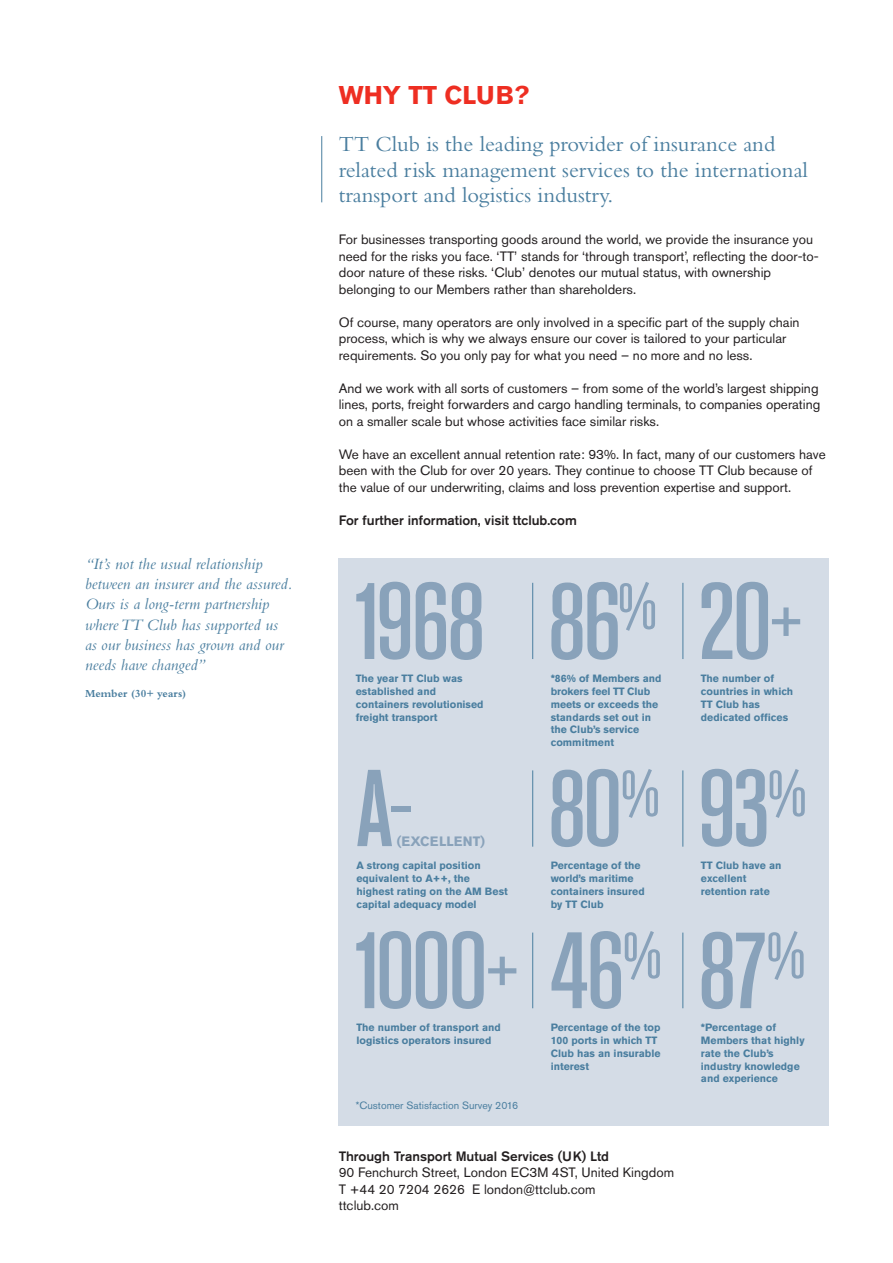
<style>
.page{position:relative;width:893px;height:1263px;background:#fff}
.page>*{position:absolute;margin:0;border:0;box-sizing:border-box;transform-origin:0 0}
.t1{font:500 108px "Akzidenz Grot Con BQ";letter-spacing:-.025em;color:#89a2ba}
.t2{font:700 25.5px "Akzidenz Grotesk BE";color:#ee2e22}
.t3{font:22.5px/25.5px "Bembo";color:#4a7e9f}
.t4{font:italic 16.5px/20.2px "Bembo";color:#4a7e9f}
.t5{font:13.5px/16.5px "Akzidenz Grotesk BE";color:#231f20}
.t6{font:500 13.5px "Akzidenz Grotesk BE";color:#231f20}
.t7{font:700 13.5px "Akzidenz Grotesk BE";color:#89a2ba}
.t8{font:700 11.25px "Bembo";color:#4a7e9f}
.t9{font:700 10.5px/12.8px "Akzidenz Grotesk BE";color:#4a7e9f}
.t10{font:10.5px "Akzidenz Grotesk BE";color:#4a7e9f}
.s1{font-size:64.8px}
</style>
<div class="page">
<div style="left:339px;top:558px;width:490px;height:567px;background:#d4dce6"></div>
<hr style="left:532px;top:583px;width:1px;height:76px;background:#4a7e9f">
<hr style="left:682px;top:583px;width:1px;height:76px;background:#4a7e9f">
<hr style="left:532px;top:770px;width:1px;height:77px;background:#4a7e9f">
<hr style="left:682px;top:770px;width:1px;height:77px;background:#4a7e9f">
<hr style="left:532px;top:932px;width:1px;height:76px;background:#4a7e9f">
<hr style="left:682px;top:932px;width:1px;height:76px;background:#4a7e9f">
<hr style="left:321px;top:136px;width:1px;height:66px;background:#4a7e9f">
<p class="t4" style="left:85px;top:555px;width:209px">“It’s not the usual relationship between an insurer and the assured.<br>Ours is a long-term partnership whereTT Club has supported us as our business has grown and our needs have changed”</p>
<p class="t8" style="left:85px;top:690px;width:103px">Member (30+ years)</p>
<h2 class="t2" style="left:339px;top:85px;width:192px">WHY TT CLUB?</h2>
<h3 class="t3" style="left:339px;top:134px;width:471px">TT Club is the leading provider of insurance and related risk management services to the international transport and logistics industry.</h3>
<p class="t5" style="left:339px;top:233px;width:482px">For businesses transporting goods around the world, we provide the insurance you need for the risks you face. ‘TT’ stands for ‘through transport’, reflecting the door-to&shy;door nature of these risks. ‘Club’ denotes our mutual status, with ownership belonging to our Members rather than shareholders.</p>
<p class="t5" style="left:339px;top:315px;width:462px">Of course, many operators are only involved in a specific part of the supply chain process, which is why we always ensure our cover is tailored to your particular requirements. So you only pay for what you need – no more and no less.</p>
<p class="t5" style="left:339px;top:381px;width:483px">And we work with all sorts of customers – from some of the world’s largest shipping lines, ports, freight forwarders and cargo handling terminals, to companies operating on a smaller scale but whose activities face similar risks.</p>
<p class="t5" style="left:339px;top:447px;width:488px">We have an excellent annual retention rate: 93%. In fact, many of our customers have been with the Club for over 20 years. They continue to choose TT Club because of the value of our underwriting, claims and loss prevention expertise and support.</p>
<p class="t6" style="left:339px;top:515px;width:240px">For further information, visit ttclub.com</p>
<h1 class="t1" style="left:349px;top:562px;width:138px">1968</h1>
<p class="t9" style="left:356px;top:673px;width:129px">The year TT Club was established and containers revolutionised freight transport</p>
<h1 class="t1" style="left:357px;top:750px;width:58px">A<span class="s1">–</span></h1>
<p class="t7" style="left:397px;top:836px;width:90px">(EXCELLENT)</p>
<p class="t9" style="left:356px;top:860px;width:153px">A strong capital position equivalent to A++, the highest rating on the AM Best capital adequacy model</p>
<h1 class="t1" style="left:548px;top:562px;width:256px">86<sup>%</sup> 20<sup>+</sup></h1>
<p class="t9" style="left:551px;top:673px;width:112px">*86% of Members and brokers feel TT Club meets or exceeds the standards set out in the Club’s service commitment</p>
<p class="t9" style="left:701px;top:673px;width:94px">The number of countries in which<br>TT Club has dedicated offices</p>
<h1 class="t1" style="left:548px;top:750px;width:259px">80<sup>%</sup> 93<sup>%</sup></h1>
<p class="t9" style="left:551px;top:860px;width:96px">Percentage of the world’s maritime containers insured by TT Club</p>
<p class="t9" style="left:701px;top:860px;width:82px">TT Club have an excellent retention rate</p>
<h1 class="t1" style="left:349px;top:912px;width:457px">1000<sup>+</sup> 46<sup>%</sup> 87<sup>%</sup></h1>
<p class="t9" style="left:356px;top:1022px;width:146px">The number of transport and logistics operators insured</p>
<p class="t10" style="left:356px;top:1101px;width:164px">*Customer Satisfaction Survey 2016</p>
<p class="t9" style="left:551px;top:1022px;width:111px">Percentage of the top<br>100 ports in which TT<br>Club has an insurable interest</p>
<p class="t6" style="left:339px;top:1151px;width:272px">Through Transport Mutual Services (UK) Ltd</p>
<p class="t5" style="left:339px;top:1165px;width:337px">90 Fenchurch Street, London EC3M 4ST, United Kingdom<br>T +44 20 7204 2626 E london@ttclub.com<br>ttclub.com</p>
<p class="t9" style="left:701px;top:1022px;width:105px">*Percentage of<br>Members that highly rate the Club’s industry knowledge and experience</p>
</div>
